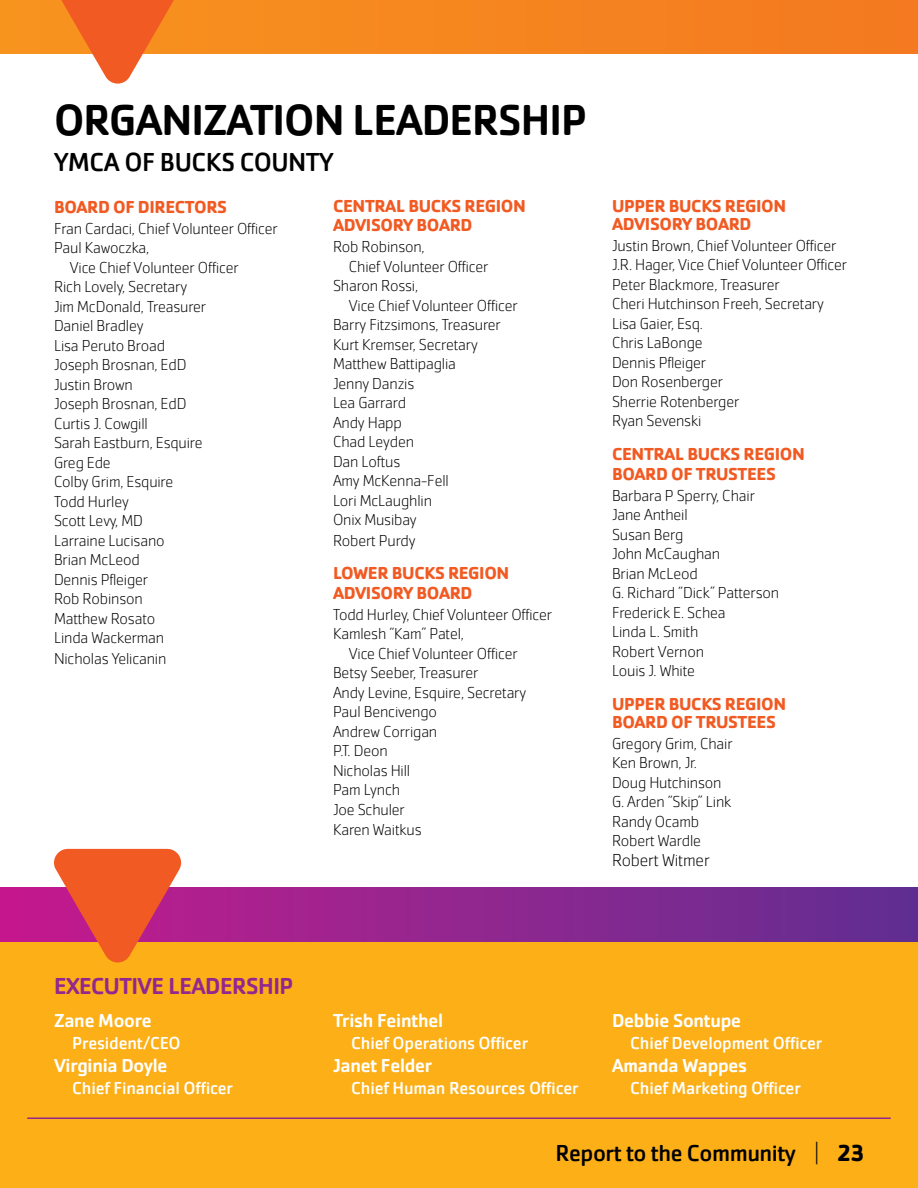
<style>
.page{position:relative;width:918px;height:1188px;background:#fff}
.page>*{position:absolute;margin:0;border:0;box-sizing:border-box;transform-origin:0 0}
.t1{font:500 45px "Cachet Pro";letter-spacing:-.02em;color:#000}
.t2{font:27px "Cachet Pro";letter-spacing:-.02em;color:#000}
.t3{font:24px "Cachet Pro";letter-spacing:-.02em;color:#000}
.t4{font:500 24px "Cachet Pro";letter-spacing:-.02em;color:#92278f}
.t5{font:500 19.5px "Cachet Pro";letter-spacing:-.01em;color:#fff}
.t6{font:700 18px/19.5px "Cachet Pro";letter-spacing:-.02em;color:#f15a22}
.t7{font:18px "Cachet Pro";letter-spacing:-.01em;color:#fff}
.t8{font:200 18px "Cachet Pro";letter-spacing:-.01em;color:#000}
.t9{font:200 16.5px/19.5px "Cachet Pro";letter-spacing:-.01em;color:#000}
.s1{font-weight:200}
.s2{font-weight:700}
</style>
<div class="page">
<div style="left:0;top:888px;width:918px;height:300px;background:#fcaf17"></div>
<svg style="left:0;top:0;width:918px;height:54px;background:#f5841f"></svg>
<svg style="left:0;top:888px;width:918px;height:54px;background:#8c268f"></svg>
<hr style="left:28px;top:1118px;width:862px;height:1px;background:#92278f">
<svg style="left:54px;top:0;width:127px;height:84px"></svg>
<svg style="left:54px;top:849px;width:127px;height:113px"></svg>
<h1 class="t1" style="left:54px;top:94px;width:535px">ORGANIZATION LEADERSHIP</h1>
<h2 class="t2" style="left:54px;top:146px;width:281px">YMCA OF BUCKS COUNTY</h2>
<p class="t6" style="left:54px;top:197px;width:175px">BOARD OF DIRECTORS</p>
<p class="t9" style="left:54px;top:219px;width:225px">Fran Cardaci, Chief Volunteer Officer</p>
<p class="t9" style="left:54px;top:239px;width:97px">Paul Kawoczka,</p>
<p class="t9" style="left:70px;top:258px;width:170px">Vice Chief Volunteer Officer</p>
<p class="t9" style="left:54px;top:278px;width:135px">Rich Lovely, Secretary</p>
<p class="t9" style="left:54px;top:297px;width:154px">Jim McDonald, Treasurer</p>
<p class="t9" style="left:54px;top:317px;width:91px">Daniel Bradley</p>
<p class="t9" style="left:54px;top:336px;width:113px">Lisa Peruto Broad</p>
<p class="t9" style="left:54px;top:356px;width:134px">Joseph Brosnan, EdD</p>
<p class="t9" style="left:54px;top:375px;width:80px">Justin Brown</p>
<p class="t9" style="left:54px;top:395px;width:134px">Joseph Brosnan, EdD</p>
<p class="t9" style="left:54px;top:414px;width:95px">Curtis J. Cowgill</p>
<p class="t9" style="left:54px;top:434px;width:150px">Sarah Eastburn, Esquire</p>
<p class="t9" style="left:54px;top:453px;width:58px">Greg Ede</p>
<p class="t9" style="left:54px;top:473px;width:121px">Colby Grim, Esquire</p>
<p class="t9" style="left:54px;top:492px;width:76px">Todd Hurley</p>
<p class="t9" style="left:54px;top:512px;width:90px">Scott Levy, MD</p>
<p class="t9" style="left:54px;top:531px;width:112px">Larraine Lucisano</p>
<p class="t9" style="left:54px;top:551px;width:87px">Brian McLeod</p>
<p class="t9" style="left:54px;top:570px;width:96px">Dennis Pfleiger</p>
<p class="t9" style="left:54px;top:590px;width:90px">Rob Robinson</p>
<p class="t9" style="left:54px;top:609px;width:103px">Matthew Rosato</p>
<p class="t9" style="left:54px;top:629px;width:112px">Linda Wackerman</p>
<p class="t9" style="left:54px;top:649px;width:114px">Nicholas Yelicanin</p>
<p class="t6" style="left:333px;top:196px;width:194px">CENTRAL BUCKS REGION<br>ADVISORY BOARD</p>
<p class="t9" style="left:333px;top:237px;width:93px">Rob Robinson,</p>
<p class="t9" style="left:349px;top:257px;width:141px">Chief Volunteer Officer</p>
<p class="t9" style="left:333px;top:276px;width:87px">Sharon Rossi,</p>
<p class="t9" style="left:349px;top:296px;width:170px">Vice Chief Volunteer Officer</p>
<p class="t9" style="left:333px;top:315px;width:169px">Barry Fitzsimons, Treasurer</p>
<p class="t9" style="left:333px;top:335px;width:146px">Kurt Kremser, Secretary</p>
<p class="t9" style="left:333px;top:354px;width:124px">Matthew Battipaglia</p>
<p class="t9" style="left:333px;top:374px;width:83px">Jenny Danzis</p>
<p class="t9" style="left:333px;top:393px;width:75px">Lea Garrard</p>
<p class="t9" style="left:333px;top:413px;width:70px">Andy Happ</p>
<p class="t9" style="left:333px;top:432px;width:83px">Chad Leyden</p>
<p class="t9" style="left:333px;top:452px;width:69px">Dan Loftus</p>
<p class="t9" style="left:333px;top:471px;width:117px">Amy McKenna-Fell</p>
<p class="t9" style="left:333px;top:491px;width:101px">Lori McLaughlin</p>
<p class="t9" style="left:333px;top:510px;width:85px">Onix Musibay</p>
<p class="t9" style="left:333px;top:531px;width:84px">Robert Purdy</p>
<p class="t6" style="left:333px;top:564px;width:178px">LOWER BUCKS REGION<br>ADVISORY BOARD</p>
<p class="t9" style="left:333px;top:605px;width:221px">Todd Hurley, Chief Volunteer Officer</p>
<p class="t9" style="left:333px;top:624px;width:132px">Kamlesh “Kam” Patel,</p>
<p class="t9" style="left:349px;top:644px;width:170px">Vice Chief Volunteer Officer</p>
<p class="t9" style="left:333px;top:663px;width:147px">Betsy Seeber, Treasurer</p>
<p class="t9" style="left:333px;top:683px;width:195px">Andy Levine, Esquire, Secretary</p>
<p class="t9" style="left:333px;top:702px;width:106px">Paul Bencivengo</p>
<p class="t9" style="left:333px;top:722px;width:106px">Andrew Corrigan</p>
<p class="t9" style="left:333px;top:741px;width:56px">P.T. Deon</p>
<p class="t9" style="left:333px;top:761px;width:79px">Nicholas Hill</p>
<p class="t9" style="left:333px;top:780px;width:69px">Pam Lynch</p>
<p class="t9" style="left:333px;top:800px;width:73px">Joe Schuler</p>
<p class="t9" style="left:333px;top:820px;width:90px">Karen Waitkus</p>
<p class="t6" style="left:612px;top:197px;width:176px;line-height:18px">UPPER BUCKS REGION<br>ADVISORY BOARD</p>
<p class="t9" style="left:612px;top:236px;width:237px">Justin Brown, Chief Volunteer Officer<br>J.R. Hager, Vice Chief Volunteer Officer<br>Peter Blackmore, Treasurer<br>Cheri Hutchinson Freeh, Secretary<br>Lisa Gaier, Esq.<br>Chris LaBonge<br>Dennis Pfleiger<br>Don Rosenberger<br>Sherrie Rotenberger<br>Ryan Sevenski</p>
<p class="t6" style="left:612px;top:444px;width:194px">CENTRAL BUCKS REGION<br>BOARD OF TRUSTEES</p>
<p class="t9" style="left:612px;top:486px;width:169px">Barbara P Sperry, Chair<br>Jane Antheil<br>Susan Berg<br>John McCaughan<br>Brian McLeod<br>G. Richard “Dick” Patterson<br>Frederick E. Schea<br>Linda L. Smith<br>Robert Vernon<br>Louis J. White</p>
<p class="t6" style="left:612px;top:695px;width:176px;line-height:18px">UPPER BUCKS REGION<br>BOARD OF TRUSTEES</p>
<p class="t9" style="left:612px;top:734px;width:122px">Gregory Grim, Chair<br>Ken Brown, Jr.<br>Doug Hutchinson<br>G. Arden “Skip” Link<br>Randy Ocamb<br>Robert Wardle</p>
<p class="t8" style="left:612px;top:850px;width:99px">Robert Witmer</p>
<h3 class="t4" style="left:54px;top:972px;width:241px">EXECUTIVE LEADERSHIP</h3>
<p class="t5" style="left:54px;top:1009px;width:99px">Zane Moore</p>
<p class="t7" style="left:72px;top:1032px;width:110px">President/CEO</p>
<p class="t5" style="left:54px;top:1054px;width:115px">Virginia Doyle</p>
<p class="t7" style="left:72px;top:1077px;width:162px">Chief Financial Officer</p>
<p class="t5" style="left:333px;top:1009px;width:111px">Trish Feinthel</p>
<p class="t7" style="left:351px;top:1032px;width:179px">Chief Operations Officer</p>
<p class="t5" style="left:333px;top:1054px;width:101px">Janet Felder</p>
<p class="t7" style="left:351px;top:1077px;width:229px">Chief Human Resources Officer</p>
<p class="t5" style="left:612px;top:1009px;width:131px">Debbie Sontupe</p>
<p class="t7" style="left:630px;top:1032px;width:194px">Chief Development Officer</p>
<p class="t5" style="left:612px;top:1054px;width:137px">Amanda Wappes</p>
<p class="t7" style="left:630px;top:1077px;width:172px">Chief Marketing Officer</p>
<h3 class="t3" style="left:556px;top:1139px;width:310px">Report to the Community <span class="s1">|</span> <span class="s2">23</span></h3>
</div>
